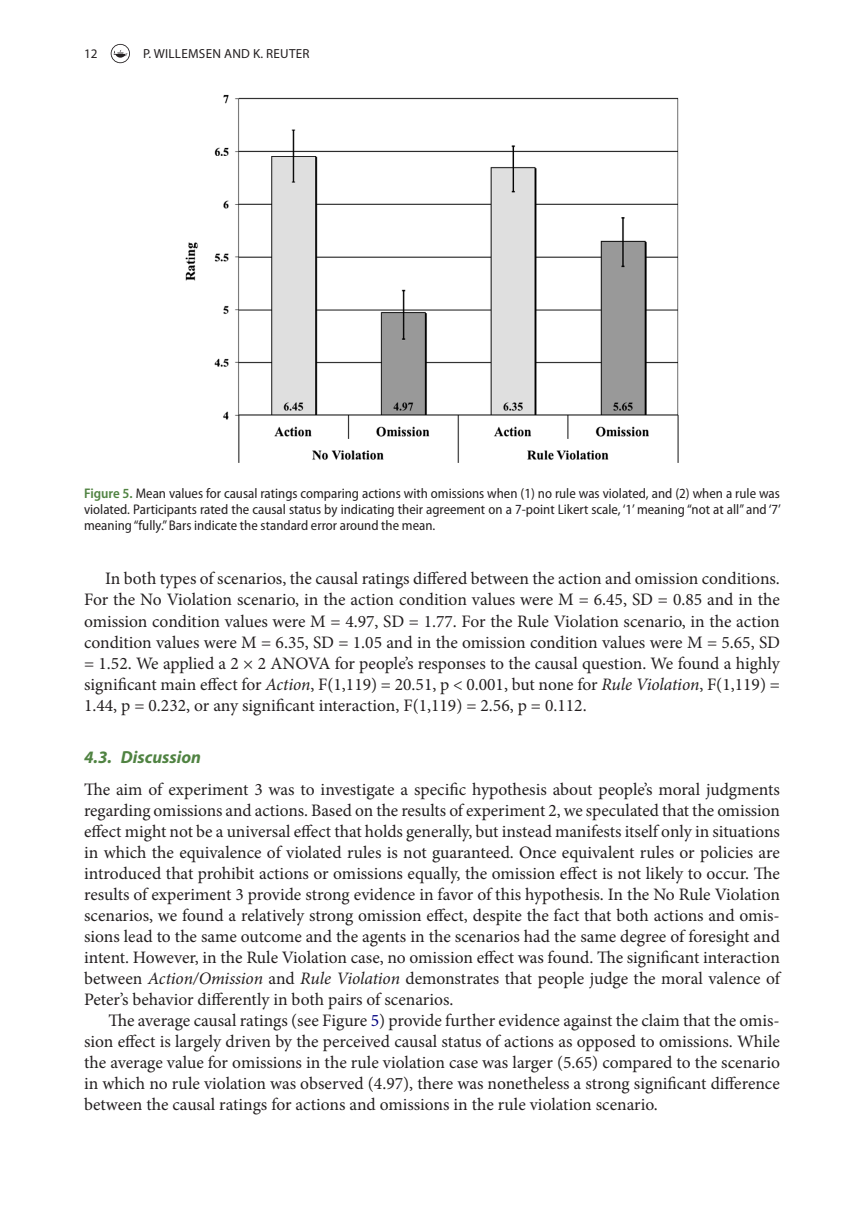
<style>
.page{position:relative;width:864px;height:1231px;background:#fff}
.page>*{position:absolute;margin:0;border:0;box-sizing:border-box;transform-origin:0 0}
.t1{font:17.5px/21px "Minion Pro";color:#231f20;text-align:justify}
.t2{font:italic 700 17.5px "Myriad Pro";color:#508342}
.t3{font:semi-condensed 14px/15.8px "Myriad Pro";color:#231f20;text-align:justify}
.t4{font:13.12px "Myriad Pro";letter-spacing:.02em;color:#231f20}
.s1{font-weight:600;color:#508342}
.s2{font-style:italic}
.s3{color:#000080}
</style>
<div class="page">
<svg style="left:111px;top:44px;width:19px;height:19px"></svg>
<img style="left:185px;top:94px;width:494px;height:369px">
<p class="t4" style="left:84px;top:45px;width:15px">12</p>
<p class="t4" style="left:143px;top:45px;width:168px">P. WILLEMSEN AND K. REUTER</p>
<p class="t3" style="left:84px;top:486px;width:698px"><span class="s1">Figure 5.</span> Mean values for causal ratings comparing actions with omissions when (1) no rule was violated, and (2) when a rule was violated. Participants rated the causal status by indicating their agreement on a 7-point Likert scale, ‘1’ meaning “not at all” and ‘7’ meaning “fully.” Bars indicate the standard error around the mean.</p>
<p class="t1" style="left:84px;top:568px;width:697px;text-indent:21px">In both types of scenarios, the causal ratings differed between the action and omission conditions.<br>For the No Violation scenario, in the action condition values were M = 6.45, SD = 0.85 and in the omission condition values were M = 4.97, SD = 1.77. For the Rule Violation scenario, in the action condition values were M = 6.35, SD = 1.05 and in the omission condition values were M = 5.65, SD = 1.52. We applied a 2 × 2 ANOVA for people’s responses to the causal question. We found a highly significant main effect for <span class="s2">Action</span>, F(1,119) = 20.51, p &lt; 0.001, but none for <span class="s2">Rule Violation</span>, F(1,119) = 1.44, p = 0.232, or any significant interaction, F(1,119) = 2.56, p = 0.112.</p>
<p class="t2" style="left:84px;top:745px;width:118px">4.3. Discussion</p>
<p class="t1" style="left:84px;top:778px;width:697px">The aim of experiment 3 was to investigate a specific hypothesis about people’s moral judgments regarding omissions and actions. Based on the results of experiment 2, we speculated that the omission effect might not be a universal effect that holds generally, but instead manifests itself only in situations in which the equivalence of violated rules is not guaranteed. Once equivalent rules or policies are introduced that prohibit actions or omissions equally, the omission effect is not likely to occur. The results of experiment 3 provide strong evidence in favor of this hypothesis. In the No Rule Violation scenarios, we found a relatively strong omission effect, despite the fact that both actions and omis&shy;sions lead to the same outcome and the agents in the scenarios had the same degree of foresight and intent. However, in the Rule Violation case, no omission effect was found. The significant interaction between <span class="s2">Action/Omission</span> and <span class="s2">Rule Violation</span> demonstrates that people judge the moral valence of Peter’s behavior differently in both pairs of scenarios.</p>
<p class="t1" style="left:84px;top:1009px;width:697px;text-indent:24px">The average causal ratings (see Figure <span class="s3">5</span>) provide further evidence against the claim that the omis&shy;sion effect is largely driven by the perceived causal status of actions as opposed to omissions. While the average value for omissions in the rule violation case was larger (5.65) compared to the scenario in which no rule violation was observed (4.97), there was nonetheless a strong significant difference between the causal ratings for actions and omissions in the rule violation scenario.</p>
</div>
